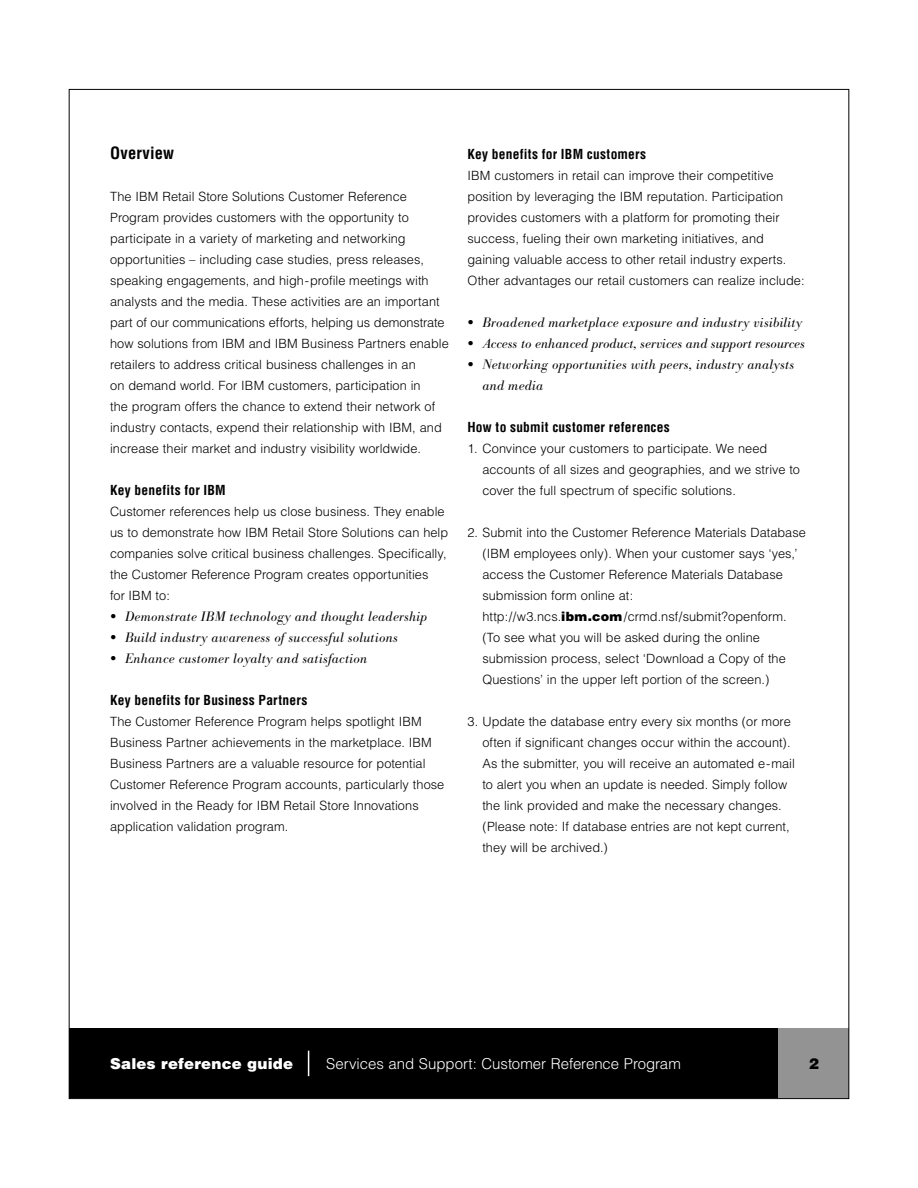
<style>
.page{position:relative;width:918px;height:1188px;background:#fff}
.page>*{position:absolute;margin:0;border:0;box-sizing:border-box;transform-origin:0 0}
.Main{font:700 condensed 16.5px "Helvetica";letter-spacing:.01em;color:#000}
.t1{font:300 15px "Helvetica";color:#fff}
.t2{font:900 15px "Helvetica";letter-spacing:.015em;color:#fff}
.t3{font:900 15px "Helvetica";color:#000}
.Bodbullet{font:italic 13.5px/21px "IBM Bodoni BE Light";letter-spacing:.02em;color:#000}
.Subhead{font:700 condensed 13.5px "Helvetica";letter-spacing:.015em;color:#000}
.BR_2_3_column_Helvetica_text{font:300 12.75px/21px "Helvetica";letter-spacing:.005em;color:#000}
.s1{font-style:normal;font-size:19.5px}
.s2{font-weight:900}
</style>
<div class="page">
<div style="left:69px;top:1028px;width:780px;height:71px;background:#000"></div>
<div style="left:778px;top:1028px;width:71px;height:71px;background:#939393"></div>
<svg style="left:308px;top:1051px;width:1px;height:25px"></svg>
<p class="Main" style="left:110px;top:143px;width:65px">Overview</p>
<p class="BR_2_3_column_Helvetica_text" style="left:110px;top:186px;width:340px">The IBM Retail Store Solutions Customer Reference Program provides customers with the opportunity to participate in a variety of marketing and networking opportunities – including case studies, press releases, speaking engagements, and high-profile meetings with analysts and the media. These activities are an important part of our communications efforts, helping us demonstrate how solutions from IBM and IBM Business Partners enable retailers to address critical business challenges in an<br>on demand world. For IBM customers, participation in<br>the program offers the chance to extend their network of industry contacts, expend their relationship with IBM, and increase their market and industry visibility worldwide.</p>
<p class="Subhead" style="left:110px;top:482px;width:117px">Key benefits for IBM</p>
<p class="BR_2_3_column_Helvetica_text" style="left:110px;top:501px;width:340px">Customer references help us close business. They enable us to demonstrate how IBM Retail Store Solutions can help companies solve critical business challenges. Specifically, the Customer Reference Program creates opportunities<br>for IBM to:</p>
<p class="Bodbullet" style="left:110px;top:606px;width:319px"><span class="s1">•</span> Demonstrate IBM technology and thought leadership</p>
<p class="Bodbullet" style="left:110px;top:627px;width:289px"><span class="s1">•</span> Build industry awareness of successful solutions</p>
<p class="Bodbullet" style="left:110px;top:648px;width:259px"><span class="s1">•</span> Enhance customer loyalty and satisfaction</p>
<p class="Subhead" style="left:110px;top:692px;width:199px">Key benefits for Business Partners</p>
<p class="BR_2_3_column_Helvetica_text" style="left:110px;top:711px;width:336px">The Customer Reference Program helps spotlight IBM Business Partner achievements in the marketplace. IBM Business Partners are a valuable resource for potential Customer Reference Program accounts, particularly those involved in the Ready for IBM Retail Store Innovations application validation program.</p>
<p class="Subhead" style="left:468px;top:146px;width:180px">Key benefits for IBM customers</p>
<p class="BR_2_3_column_Helvetica_text" style="left:468px;top:165px;width:339px">IBM customers in retail can improve their competitive position by leveraging the IBM reputation. Participation provides customers with a platform for promoting their success, fueling their own marketing initiatives, and gaining valuable access to other retail industry experts.<br>Other advantages our retail customers can realize include:</p>
<p class="Bodbullet" style="left:468px;top:312px;width:336px"><span class="s1">•</span> Broadened marketplace exposure and industry visibility</p>
<p class="Bodbullet" style="left:468px;top:333px;width:339px"><span class="s1">•</span> Access to enhanced product, services and support resources</p>
<p class="Bodbullet" style="left:482px;top:354px;width:313px;text-indent:-15px"><span class="s1">•</span> Networking opportunities with peers, industry analysts and media</p>
<p class="Subhead" style="left:468px;top:419px;width:204px">How to submit customer references</p>
<p class="BR_2_3_column_Helvetica_text" style="left:482px;top:438px;width:319px;text-indent:-15px">1. Convince your customers to participate. We need accounts of all sizes and geographies, and we strive to cover the full spectrum of specific solutions.</p>
<p class="BR_2_3_column_Helvetica_text" style="left:482px;top:522px;width:325px;text-indent:-15px">2. Submit into the Customer Reference Materials Database (IBM employees only). When your customer says ‘yes,’ access the Customer Reference Materials Database submission form online at: http://w3.ncs.<span class="s2">ibm.com</span>/crmd.nsf/submit?openform. (To see what you will be asked during the online submission process, select ‘Download a Copy of the Questions’ in the upper left portion of the screen.)</p>
<p class="BR_2_3_column_Helvetica_text" style="left:482px;top:711px;width:314px;text-indent:-15px">3. Update the database entry every six months (or more often if significant changes occur within the account).<br>As the submitter, you will receive an automated e-mail to alert you when an update is needed. Simply follow the link provided and make the necessary changes. (Please note: If database entries are not kept current, they will be archived.)</p>
<p class="t2" style="left:110px;top:1054px;width:185px">Sales reference guide</p>
<p class="t1" style="left:326px;top:1055px;width:356px">Services and Support: Customer Reference Program</p>
<p class="t3" style="left:809px;top:1054px;width:12px">2</p>
</div>
